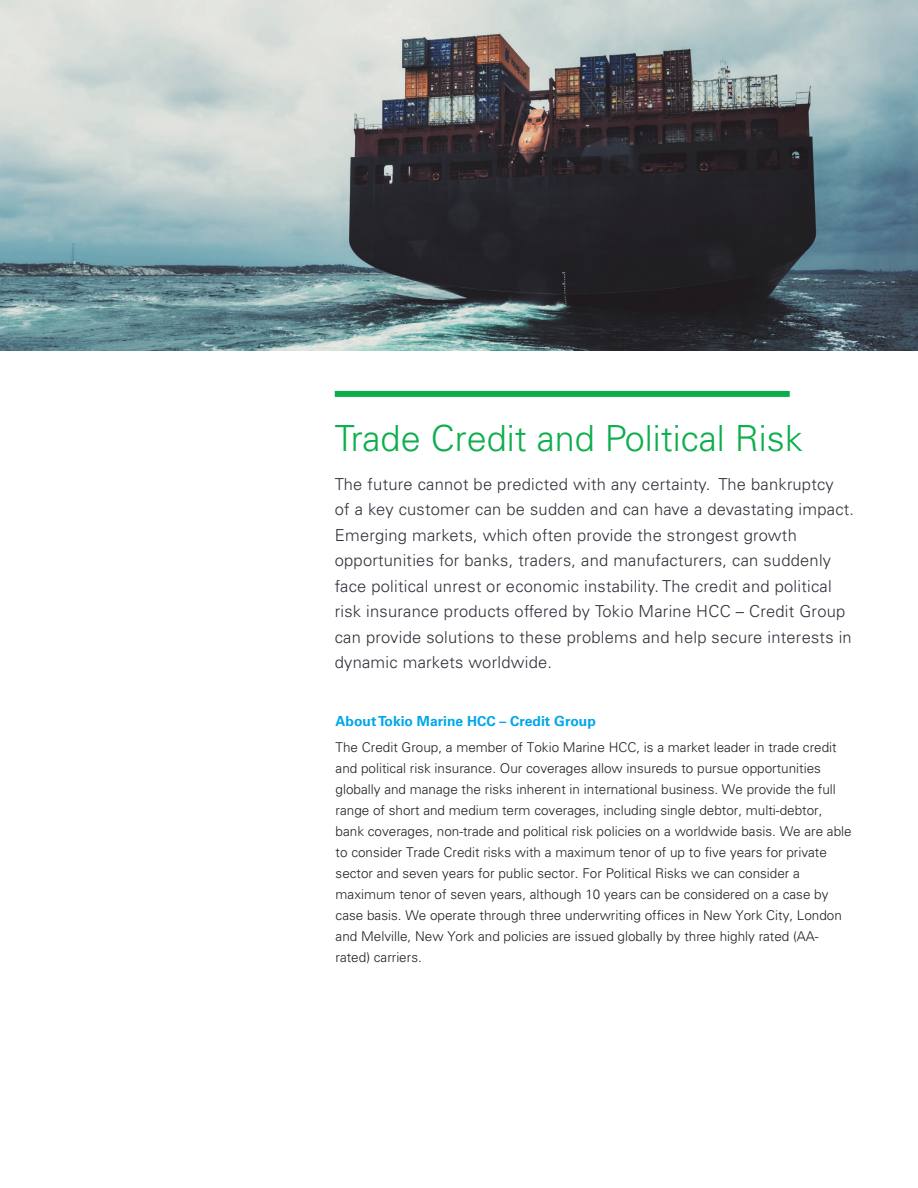
<style>
.page{position:relative;width:918px;height:1188px;background:#fff}
.page>*{position:absolute;margin:0;border:0;box-sizing:border-box;transform-origin:0 0}
.Body_Copy_9_14{font:300 36px "Univers LT Pro 45";color:#0cae4c}
.Body_Copy_9_14-2{font:300 16.5px/25.5px "Univers LT Pro 45";letter-spacing:.015em;color:#32303b}
.Body_Copy_9_14-3{font:700 13.8px "Univers LT Pro 65";color:#00a7e9}
.Body_Copy_9_14-4{font:300 13.5px/21px "Univers LT Pro 45";color:#231f20}
</style>
<div class="page">
<img style="left:0;top:0;width:918px;height:351px">
<div style="left:335px;top:391px;width:455px;height:6px;background:#0cae4c"></div>
<p class="Body_Copy_9_14" style="left:335px;top:415px;width:470px">Trade Credit and Political Risk</p>
<p class="Body_Copy_9_14-2" style="left:335px;top:471px;width:521px">The future cannot be predicted with any certainty. The bankruptcy<br>of a key customer can be sudden and can have a devastating impact.<br>Emerging markets, which often provide the strongest growth opportunities for banks, traders, and manufacturers, can suddenly face political unrest or economic instability. The credit and political risk insurance products offered by Tokio Marine HCC – Credit Group can provide solutions to these problems and help secure interests in dynamic markets worldwide.</p>
<p class="Body_Copy_9_14-3" style="left:336px;top:711px;width:262px">About Tokio Marine HCC – Credit Group</p>
<p class="Body_Copy_9_14-4" style="left:336px;top:737px;width:518px">The Credit Group, a member of Tokio Marine HCC, is a market leader in trade credit and political risk insurance. Our coverages allow insureds to pursue opportunities globally and manage the risks inherent in international business. We provide the full range of short and medium term coverages, including single debtor, multi-debtor, bank coverages, non-trade and political risk policies on a worldwide basis. We are able to consider Trade Credit risks with a maximum tenor of up to five years for private sector and seven years for public sector. For Political Risks we can consider a maximum tenor of seven years, although 10 years can be considered on a case by case basis. We operate through three underwriting offices in New York City, London and Melville, New York and policies are issued globally by three highly rated (AA&shy;rated) carriers.</p>
</div>
